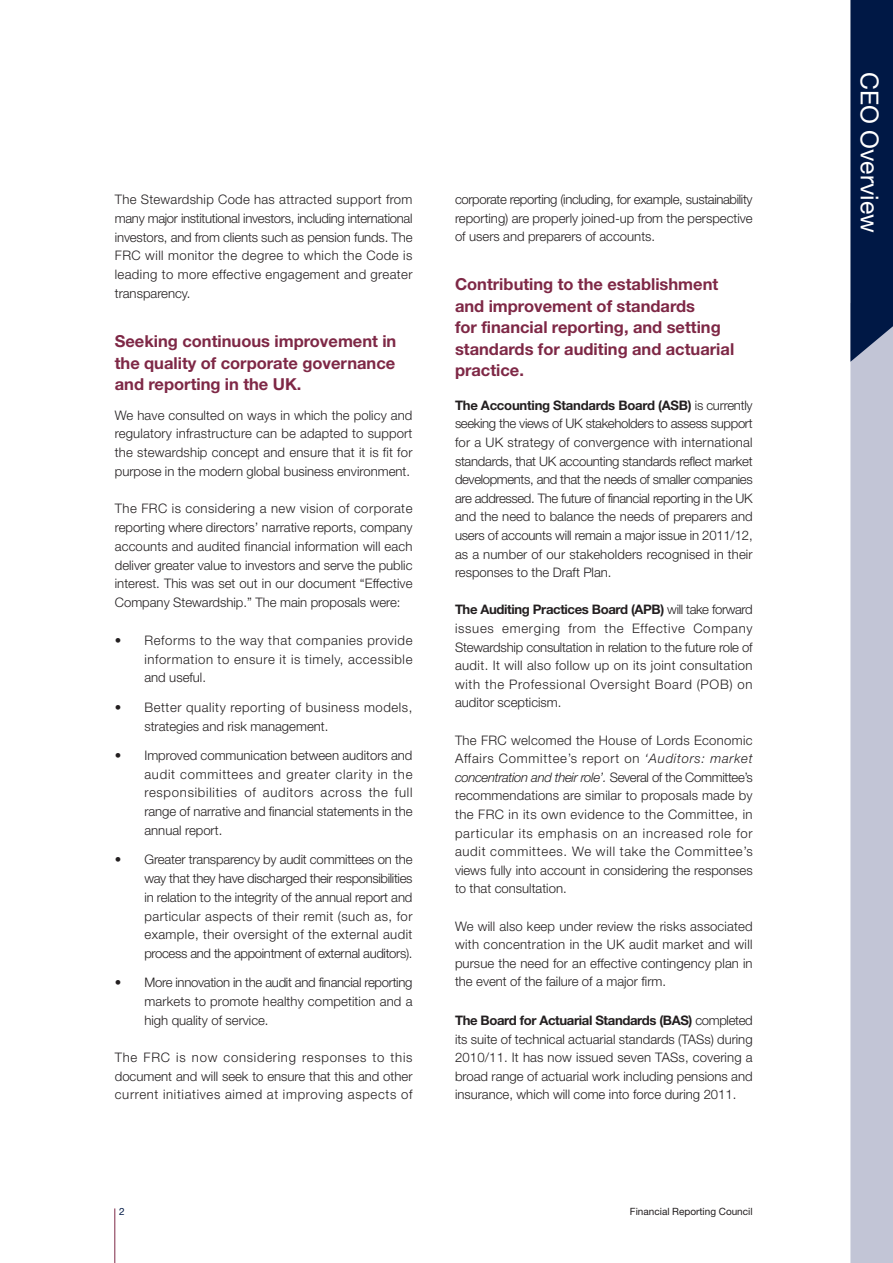
<style>
.page{position:relative;width:893px;height:1263px;background:#fff}
.page>*{position:absolute;margin:0;border:0;box-sizing:border-box;transform-origin:0 0}
.t1{font:24.75px "Helvetica Neue";color:#fff}
.t2{font:700 16.5px/21.6px "Helvetica Neue";color:#7e2846;text-align:justify}
.t3{font:300 13.2px/18.6px "Helvetica Neue";color:#231f20;text-align:justify}
.t4{font:300 13.2px/18.8px "Helvetica Neue";letter-spacing:.045em;color:#231f20}
.t5{font:10.05px "Helvetica Neue";color:#231f20}
.t6{font:10.05px "Helvetica Neue";color:#001845}
.s1{font-weight:700}
.s2{font-style:italic}
</style>
<div class="page">
<svg style="left:850px;top:0;width:43px;height:1263px"></svg>
<hr style="left:115px;top:1208px;width:1px;height:55px;background:#7e2846">
<p class="t3" style="left:115px;top:190px;width:299px">The Stewardship Code has attracted support from many major institutional investors, including international investors, and from clients such as pension funds. The FRC will monitor the degree to which the Code is leading to more effective engagement and greater transparency.</p>
<p class="t2" style="left:115px;top:330px;width:283px">Seeking continuous improvement in the quality of corporate governance and reporting in the UK.</p>
<p class="t3" style="left:115px;top:405px;width:299px">We have consulted on ways in which the policy and regulatory infrastructure can be adapted to support the stewardship concept and ensure that it is fit for purpose in the modern global business environment.</p>
<p class="t3" style="left:115px;top:499px;width:299px">The FRC is considering a new vision of corporate reporting where directors’ narrative reports, company accounts and audited financial information will each deliver greater value to investors and serve the public interest. This was set out in our document “Effective Company Stewardship.” The main proposals were:</p>
<p class="t3" style="left:144px;top:630px;width:270px;text-indent:-30px">• Reforms to the way that companies provide information to ensure it is timely, accessible and useful.</p>
<p class="t4" style="left:144px;top:697px;width:270px;text-indent:-30px">• Better quality reporting of business models, strategies and risk management.</p>
<p class="t3" style="left:144px;top:745px;width:270px;text-indent:-30px">• Improved communication between auditors and audit committees and greater clarity in the responsibilities of auditors across the full range of narrative and financial statements in the annual report.</p>
<p class="t3" style="left:144px;top:850px;width:270px;text-indent:-30px">• Greater transparency by audit committees on the way that they have discharged their responsibilities in relation to the integrity of the annual report and particular aspects of their remit (such as, for example, their oversight of the external audit process and the appointment of external auditors).</p>
<p class="t3" style="left:144px;top:973px;width:270px;text-indent:-30px">• More innovation in the audit and financial reporting markets to promote healthy competition and a high quality of service.</p>
<p class="t3" style="left:115px;top:1048px;width:299px">The FRC is now considering responses to this document and will seek to ensure that this and other current initiatives aimed at improving aspects of</p>
<p class="t3" style="left:455px;top:190px;width:299px">corporate reporting (including, for example, sustainability reporting) are properly joined-up from the perspective of users and preparers of accounts.</p>
<p class="t2" style="left:455px;top:273px;width:281px;text-align:left">Contributing to the establishment and improvement of standards<br>for financial reporting, and setting standards for auditing and actuarial practice.</p>
<p class="t3" style="left:455px;top:395px;width:299px"><span class="s1">The Accounting Standards Board (ASB)</span> is currently seeking the views of UK stakeholders to assess support for a UK strategy of convergence with international standards, that UK accounting standards reflect market developments, and that the needs of smaller companies are addressed. The future of financial reporting in the UK and the need to balance the needs of preparers and users of accounts will remain a major issue in 2011/12, as a number of our stakeholders recognised in their responses to the Draft Plan.</p>
<p class="t3" style="left:455px;top:600px;width:299px"><span class="s1">The Auditing Practices Board (APB)</span> will take forward issues emerging from the Effective Company Stewardship consultation in relation to the future role of audit. It will also follow up on its joint consultation with the Professional Oversight Board (POB) on auditor scepticism.</p>
<p class="t3" style="left:455px;top:730px;width:299px">The FRC welcomed the House of Lords Economic Affairs Committee’s report on <span class="s2">‘Auditors: market concentration and their role’.</span> Several of the Committee’s recommendations are similar to proposals made by the FRC in its own evidence to the Committee, in particular its emphasis on an increased role for audit committees. We will take the Committee’s views fully into account in considering the responses to that consultation.</p>
<p class="t3" style="left:455px;top:916px;width:299px">We will also keep under review the risks associated with concentration in the UK audit market and will pursue the need for an effective contingency plan in the event of the failure of a major firm.</p>
<p class="t3" style="left:455px;top:1011px;width:299px"><span class="s1">The Board for Actuarial Standards (BAS)</span> completed its suite of technical actuarial standards (TASs) during 2010/11. It has now issued seven TASs, covering a broad range of actuarial work including pensions and insurance, which will come into force during 2011.</p>
<p class="t6" style="left:119px;top:1206px;width:7px">2</p>
<p class="t5" style="left:630px;top:1206px;width:124px">Financial Reporting Council</p>
<h1 class="t1" style="left:884px;top:72px;width:162px;rotate:90deg">CEO Overview</h1>
</div>
